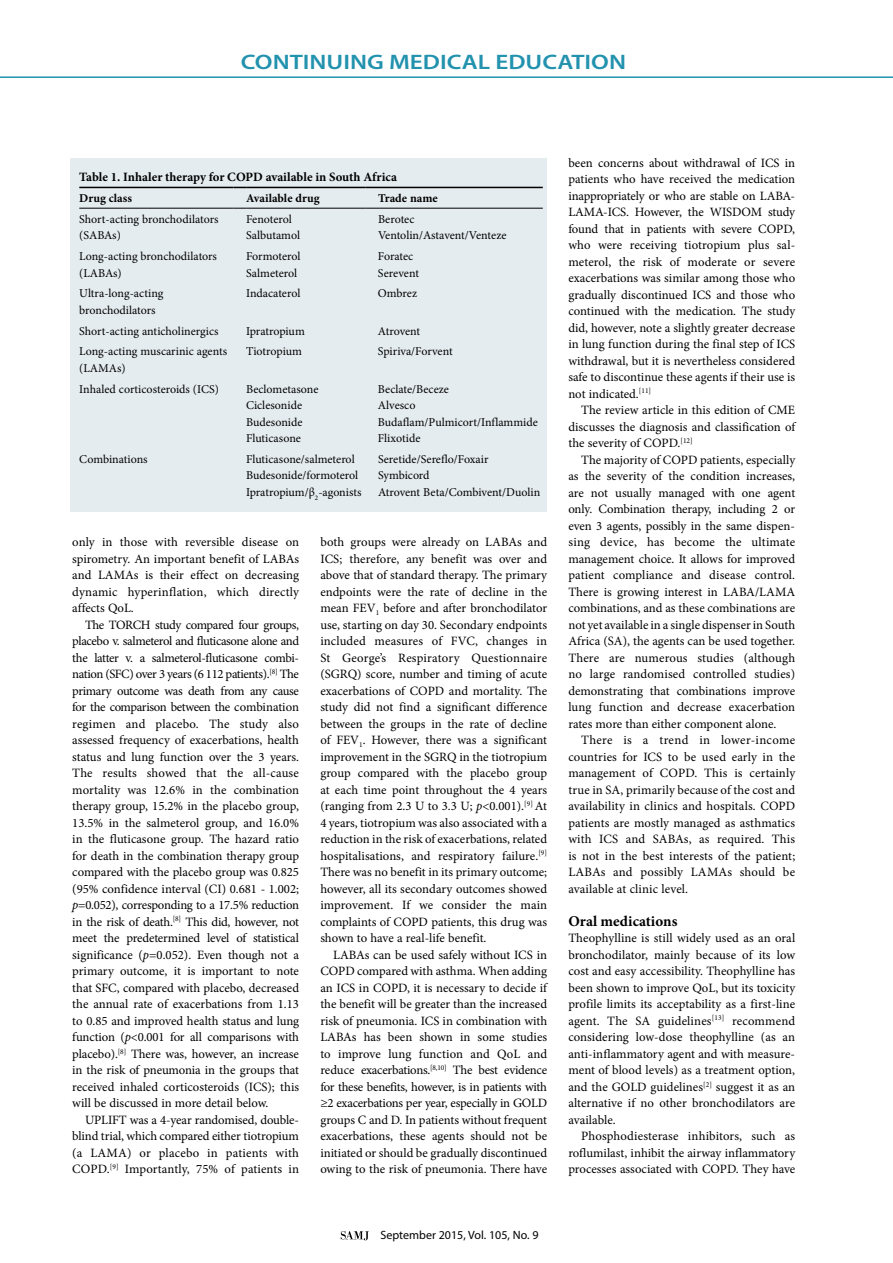
<style>
.page{position:relative;width:893px;height:1263px;background:#fff}
.page>*{position:absolute;margin:0;border:0;box-sizing:border-box;transform-origin:0 0}
.t1{font:600 21px "Myriad Pro";color:#2292ae;scale:1.2 1}
.t2{font:700 15px "Minion Pro";color:#000}
.t3{font:12.75px/16.5px "Minion Pro";color:#000;text-align:justify}
.t4{font:700 12.75px "Minion Pro";color:#000}
.t5{font:12px/16.5px "Minion Pro";letter-spacing:-.005em;color:#000}
.t6{font:700 12px "Minion Pro";color:#000}
.t7{font:12px "Myriad Pro";color:#000}
.s1{font-style:italic}
</style>
<div class="page">
<hr style="left:0;top:76px;width:893px;height:2px;background:#2292ae">
<svg style="left:341px;top:1231px;width:28px;height:9px"></svg>
<div style="left:71px;top:158px;width:476px;height:354px;background:#e5ecf0"></div>
<hr style="left:79px;top:187px;width:154px;height:1px;background:#000">
<svg style="left:233px;top:187px;width:13px;height:1px"></svg>
<hr style="left:246px;top:187px;width:119px;height:1px;background:#000">
<svg style="left:365px;top:187px;width:13px;height:1px"></svg>
<hr style="left:378px;top:187px;width:165px;height:1px;background:#000">
<hr style="left:79px;top:208px;width:154px;height:1px;background:#000">
<svg style="left:233px;top:208px;width:13px;height:1px"></svg>
<hr style="left:246px;top:208px;width:119px;height:1px;background:#000">
<svg style="left:365px;top:208px;width:13px;height:1px"></svg>
<hr style="left:378px;top:208px;width:165px;height:1px;background:#000">
<h1 class="t1" style="left:241px;top:48px;width:323px">CONTINUING MEDICAL EDUCATION</h1>
<p class="t4" style="left:79px;top:168px;width:319px">Table 1. Inhaler therapy for COPD available in South Africa</p>
<p class="t6" style="left:79px;top:190px;width:54px">Drug class</p>
<p class="t6" style="left:246px;top:190px;width:75px">Available drug</p>
<p class="t6" style="left:378px;top:190px;width:61px">Trade name</p>
<p class="t5" style="left:79px;top:211px;width:141px">Short-acting bronchodilators (SABAs)</p>
<p class="t5" style="left:246px;top:211px;width:55px">Fenoterol<br>Salbutamol</p>
<p class="t5" style="left:378px;top:211px;width:130px">Berotec<br>Ventolin/Astavent/Venteze</p>
<p class="t5" style="left:79px;top:248px;width:139px">Long-acting bronchodilators (LABAs)</p>
<p class="t5" style="left:246px;top:248px;width:56px">Formoterol<br>Salmeterol</p>
<p class="t5" style="left:378px;top:248px;width:43px">Foratec<br>Serevent</p>
<p class="t5" style="left:79px;top:285px;width:86px">Ultra-long-acting bronchodilators</p>
<p class="t5" style="left:246px;top:285px;width:56px">Indacaterol</p>
<p class="t5" style="left:378px;top:285px;width:41px">Ombrez</p>
<p class="t5" style="left:79px;top:323px;width:141px">Short-acting anticholinergics</p>
<p class="t5" style="left:246px;top:323px;width:60px">Ipratropium</p>
<p class="t5" style="left:378px;top:323px;width:44px">Atrovent</p>
<p class="t5" style="left:79px;top:343px;width:149px">Long-acting muscarinic agents (LAMAs)</p>
<p class="t5" style="left:246px;top:343px;width:57px">Tiotropium</p>
<p class="t5" style="left:378px;top:343px;width:76px">Spiriva/Forvent</p>
<p class="t5" style="left:79px;top:380px;width:141px">Inhaled corticosteroids (ICS)</p>
<p class="t5" style="left:246px;top:380px;width:74px">Beclometasone<br>Ciclesonide<br>Budesonide<br>Fluticasone</p>
<p class="t5" style="left:378px;top:380px;width:161px">Beclate/Beceze<br>Alvesco<br>Budaflam/Pulmicort/Inflammide<br>Flixotide</p>
<p class="t5" style="left:79px;top:451px;width:70px">Combinations</p>
<p class="t5" style="left:246px;top:451px;width:117px">Fluticasone/salmeterol<br>Budesonide/formoterol<br>Ipratropium/β<sub>2</sub>-agonists</p>
<p class="t5" style="left:378px;top:451px;width:164px">Seretide/Sereflo/Foxair<br>Symbicord<br>Atrovent Beta/Combivent/Duolin</p>
<p class="t3" style="left:72px;top:534px;width:228px">only in those with reversible disease on spirometry. An important benefit of LABAs and LAMAs is their effect on decreasing dynamic hyperinflation, which directly affects QoL.</p>
<p class="t3" style="left:72px;top:616px;width:228px;text-indent:13px">The TORCH study compared four groups, placebo v. salmeterol and fluticasone alone and the latter v. a salmeterol-fluticasone combi&shy;nation (SFC) over 3 years (6 112 patients).<sup>[8]</sup> The primary outcome was death from any cause for the comparison between the combination regimen and placebo. The study also assessed frequency of exacerbations, health status and lung function over the 3 years.<br>The results showed that the all-cause mortality was 12.6% in the combination therapy group, 15.2% in the placebo group, 13.5% in the salmeterol group, and 16.0% in the fluticasone group. The hazard ratio for death in the combination therapy group compared with the placebo group was 0.825 (95% confidence interval (CI) 0.681 - 1.002; <span class="s1">p</span>=0.052), corresponding to a 17.5% reduction in the risk of death.<sup>[8]</sup> This did, however, not meet the predetermined level of statistical significance (<span class="s1">p</span>=0.052). Even though not a primary outcome, it is important to note that SFC, compared with placebo, decreased the annual rate of exacerbations from 1.13 to 0.85 and improved health status and lung function (<span class="s1">p</span>&lt;0.001 for all comparisons with placebo).<sup>[8]</sup> There was, however, an increase in the risk of pneumonia in the groups that received inhaled corticosteroids (ICS); this will be discussed in more detail below.</p>
<p class="t3" style="left:72px;top:1111px;width:228px;text-indent:13px">UPLIFT was a 4-year randomised, double&shy;blind trial, which compared either tiotropium (a LAMA) or placebo in patients with COPD.<sup>[9]</sup> Importantly, 75% of patients in</p>
<p class="t3" style="left:320px;top:534px;width:228px">both groups were already on LABAs and ICS; therefore, any benefit was over and above that of standard therapy. The primary endpoints were the rate of decline in the mean FEV<sub>1</sub> before and after bronchodilator use, starting on day 30. Secondary endpoints included measures of FVC, changes in St George’s Respiratory Questionnaire (SGRQ) score, number and timing of acute exacerbations of COPD and mortality. The study did not find a significant difference between the groups in the rate of decline of FEV<sub>1</sub>. However, there was a significant improvement in the SGRQ in the tiotropium group compared with the placebo group at each time point throughout the 4 years (ranging from 2.3 U to 3.3 U; <span class="s1">p</span>&lt;0.001).<sup>[9]</sup> At 4 years, tiotropium was also associated with a reduction in the risk of exacerbations, related hospitalisations, and respiratory failure.<sup>[9] </sup>There was no benefit in its primary outcome; however, all its secondary outcomes showed improvement. If we consider the main complaints of COPD patients, this drug was shown to have a real-life benefit.</p>
<p class="t3" style="left:320px;top:946px;width:228px;text-indent:13px">LABAs can be used safely without ICS in COPD compared with asthma. When adding an ICS in COPD, it is necessary to decide if the benefit will be greater than the increased risk of pneumonia. ICS in combination with LABAs has been shown in some studies to improve lung function and QoL and reduce exacerbations.<sup>[8,10]</sup> The best evidence for these benefits, however, is in patients with ≥2 exacerbations per year, especially in GOLD groups C and D. In patients without frequent exacerbations, these agents should not be initiated or should be gradually discontinued owing to the risk of pneumonia. There have</p>
<p class="t3" style="left:568px;top:154px;width:228px">been concerns about withdrawal of ICS in patients who have received the medication inappropriately or who are stable on LABA-LAMA-ICS. However, the WISDOM study found that in patients with severe COPD, who were receiving tiotropium plus sal&shy;meterol, the risk of moderate or severe exacerbations was similar among those who gradually discontinued ICS and those who continued with the medication. The study did, however, note a slightly greater decrease in lung function during the final step of ICS withdrawal, but it is nevertheless considered safe to discontinue these agents if their use is not indicated.<sup>[11]</sup></p>
<p class="t3" style="left:568px;top:402px;width:228px;text-indent:13px">The review article in this edition of CME discusses the diagnosis and classification of the severity of COPD.<sup>[12]</sup></p>
<p class="t3" style="left:568px;top:451px;width:228px;text-indent:13px">The majority of COPD patients, especially as the severity of the condition increases, are not usually managed with one agent only. Combination therapy, including 2 or even 3 agents, possibly in the same dispen&shy;sing device, has become the ultimate management choice. It allows for improved patient compliance and disease control.<br>There is growing interest in LABA/LAMA combinations, and as these combinations are not yet available in a single dispenser in South Africa (SA), the agents can be used together.<br>There are numerous studies (although no large randomised controlled studies) demonstrating that combinations improve lung function and decrease exacerbation rates more than either component alone.</p>
<p class="t3" style="left:568px;top:732px;width:228px;text-indent:13px">There is a trend in lower-income countries for ICS to be used early in the management of COPD. This is certainly true in SA, primarily because of the cost and availability in clinics and hospitals. COPD patients are mostly managed as asthmatics with ICS and SABAs, as required. This is not in the best interests of the patient; LABAs and possibly LAMAs should be available at clinic level.</p>
<p class="t2" style="left:568px;top:910px;width:111px">Oral medications</p>
<p class="t3" style="left:568px;top:930px;width:228px">Theophylline is still widely used as an oral bronchodilator, mainly because of its low cost and easy accessibility. Theophylline has been shown to improve QoL, but its toxicity profile limits its acceptability as a first-line agent. The SA guidelines<sup>[13]</sup> recommend considering low-dose theophylline (as an anti-inflammatory agent and with measure&shy;ment of blood levels) as a treatment option, and the GOLD guidelines<sup>[2]</sup> suggest it as an alternative if no other bronchodilators are available.</p>
<p class="t3" style="left:568px;top:1128px;width:228px;text-indent:13px">Phosphodiesterase inhibitors, such as roflumilast, inhibit the airway inflammatory processes associated with COPD. They have</p>
<p class="t7" style="left:380px;top:1228px;width:160px">September 2015, Vol. 105, No. 9</p>
</div>
